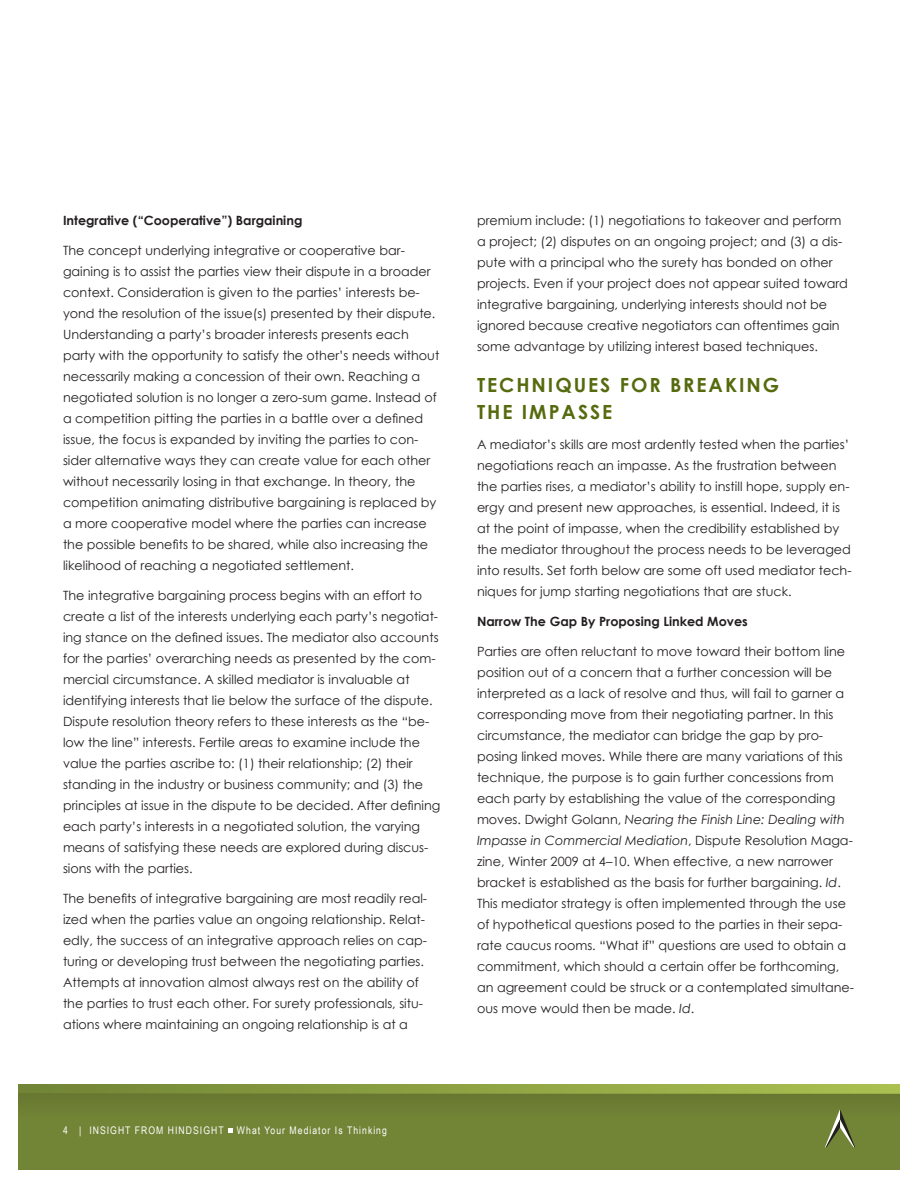
<style>
.page{position:relative;width:918px;height:1188px;background:#fff}
.page>*{position:absolute;margin:0;border:0;box-sizing:border-box;transform-origin:0 0}
.Body_Headline{font:700 19.5px/27px "Century Gothic";letter-spacing:.1em;color:#556b0e}
.Body{font:12.75px/21px "Century Gothic";color:#231f20}
.Body_Headline_2{font:700 12.75px "Century Gothic";color:#231f20}
.t1{font:10.5px "Arial Narrow";letter-spacing:.1em;color:#fff}
.s1{font-style:italic}
</style>
<div class="page">
<div style="left:18px;top:1084px;width:882px;height:86px;background:#728436"></div>
<svg style="left:228px;top:1128px;width:4px;height:5px"></svg>
<svg style="left:176px;top:1084px;width:724px;height:9px"></svg>
<div style="left:18px;top:1093px;width:882px;height:24px;background:#6c7d33"></div>
<svg style="left:825px;top:1110px;width:30px;height:38px"></svg>
<p class="Body_Headline_2" style="left:63px;top:211px;width:241px">Integrative (“Cooperative”) Bargaining</p>
<p class="Body" style="left:63px;top:240px;width:378px">The concept underlying integrative or cooperative bar&shy;gaining is to assist the parties view their dispute in a broader context. Consideration is given to the parties’ interests be&shy;yond the resolution of the issue(s) presented by their dispute.<br>Understanding a party’s broader interests presents each party with the opportunity to satisfy the other’s needs without necessarily making a concession of their own. Reaching a negotiated solution is no longer a zero-sum game. Instead of a competition pitting the parties in a battle over a defined issue, the focus is expanded by inviting the parties to con&shy;sider alternative ways they can create value for each other without necessarily losing in that exchange. In theory, the competition animating distributive bargaining is replaced by a more cooperative model where the parties can increase the possible benefits to be shared, while also increasing the likelihood of reaching a negotiated settlement.</p>
<p class="Body" style="left:63px;top:585px;width:379px">The integrative bargaining process begins with an effort to create a list of the interests underlying each party’s negotiat&shy;ing stance on the defined issues. The mediator also accounts for the parties’ overarching needs as presented by the com&shy;mercial circumstance. A skilled mediator is invaluable at identifying interests that lie below the surface of the dispute.<br>Dispute resolution theory refers to these interests as the “be&shy;low the line” interests. Fertile areas to examine include the value the parties ascribe to: (1) their relationship; (2) their standing in the industry or business community; and (3) the principles at issue in the dispute to be decided. After defining each party’s interests in a negotiated solution, the varying means of satisfying these needs are explored during discus&shy;sions with the parties.</p>
<p class="Body" style="left:63px;top:888px;width:366px">The benefits of integrative bargaining are most readily real&shy;ized when the parties value an ongoing relationship. Relat&shy;edly, the success of an integrative approach relies on cap&shy;turing or developing trust between the negotiating parties.<br>Attempts at innovation almost always rest on the ability of the parties to trust each other. For surety professionals, situ&shy;ations where maintaining an ongoing relationship is at a</p>
<p class="Body" style="left:477px;top:210px;width:373px">premium include: (1) negotiations to takeover and perform a project; (2) disputes on an ongoing project; and (3) a dis&shy;pute with a principal who the surety has bonded on other projects. Even if your project does not appear suited toward integrative bargaining, underlying interests should not be ignored because creative negotiators can oftentimes gain some advantage by utilizing interest based techniques.</p>
<p class="Body_Headline" style="left:477px;top:370px;width:304px">TECHNIQUES FOR BREAKING<br>THE IMPASSE</p>
<p class="Body" style="left:477px;top:433px;width:376px">A mediator’s skills are most ardently tested when the parties’ negotiations reach an impasse. As the frustration between the parties rises, a mediator’s ability to instill hope, supply en&shy;ergy and present new approaches, is essential. Indeed, it is at the point of impasse, when the credibility established by the mediator throughout the process needs to be leveraged into results. Set forth below are some oft used mediator tech&shy;niques for jump starting negotiations that are stuck.</p>
<p class="Body_Headline_2" style="left:477px;top:611px;width:272px">Narrow The Gap By Proposing Linked Moves</p>
<p class="Body" style="left:477px;top:640px;width:379px">Parties are often reluctant to move toward their bottom line position out of a concern that a further concession will be interpreted as a lack of resolve and thus, will fail to garner a corresponding move from their negotiating partner. In this circumstance, the mediator can bridge the gap by pro&shy;posing linked moves. While there are many variations of this technique, the purpose is to gain further concessions from each party by establishing the value of the corresponding moves. Dwight Golann, <span class="s1">Nearing the Finish Line: Dealing with Impasse in Commercial Mediation</span>, Dispute Resolution Maga&shy;zine, Winter 2009 at 4–10. When effective, a new narrower bracket is established as the basis for further bargaining. <span class="s1">Id</span>.<br>This mediator strategy is often implemented through the use of hypothetical questions posed to the parties in their sepa&shy;rate caucus rooms. “What if” questions are used to obtain a commitment, which should a certain offer be forthcoming, an agreement could be struck or a contemplated simultane&shy;ous move would then be made. <span class="s1">Id</span>.</p>
<p class="t1" style="left:63px;top:1123px;width:162px">4 | INSIGHT FROM HINDSIGHT</p>
<p class="t1" style="left:237px;top:1123px;width:151px">What Your Mediator Is Thinking</p>
</div>
